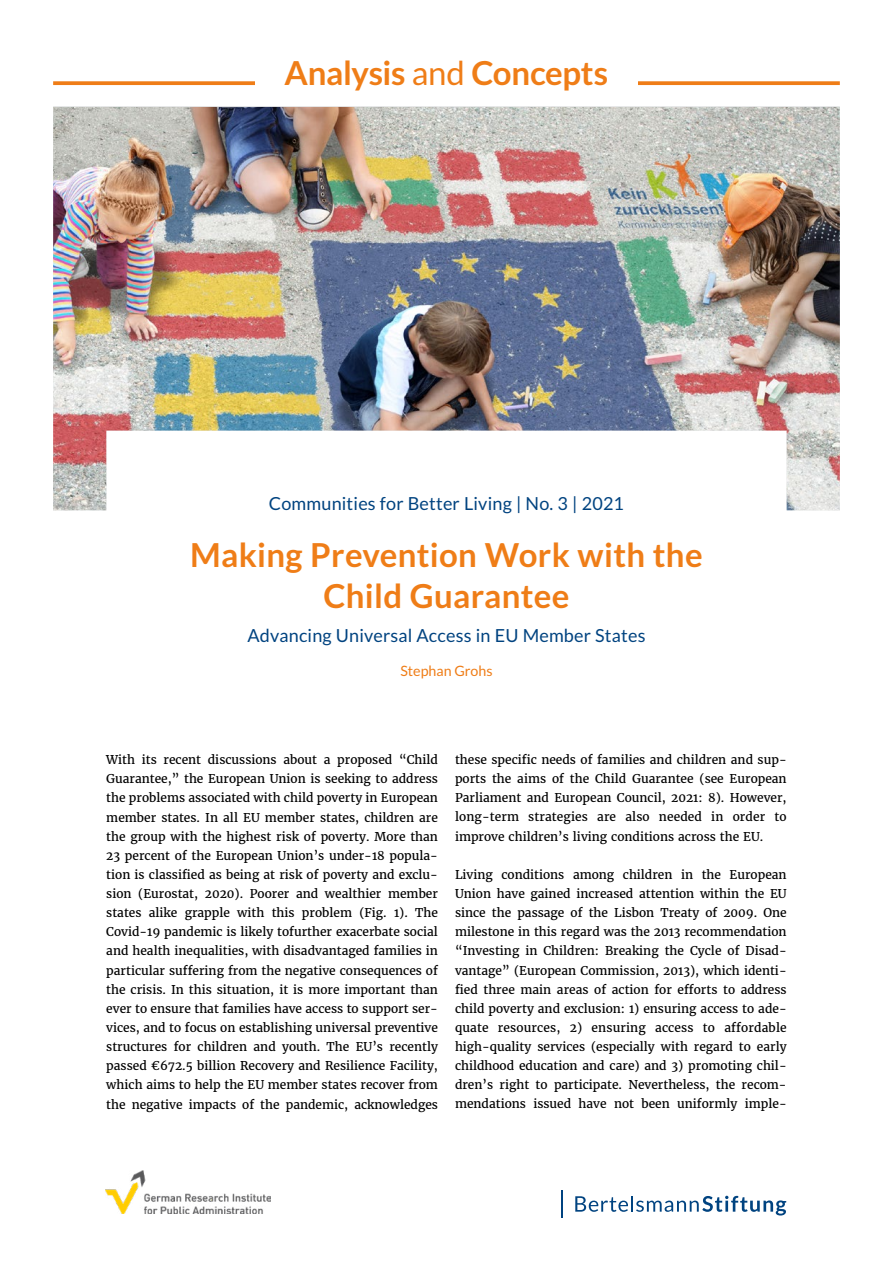
<style>
.page{position:relative;width:893px;height:1263px;background:#fff}
.page>*{position:absolute;margin:0;border:0;box-sizing:border-box;transform-origin:0 0}
.t1{font:700 33px/40.5px "Lato";letter-spacing:.01em;color:#ef7d17;text-align:center}
.t2{font:700 33px "Lato";letter-spacing:-.01em;color:#ef7d17}
.t3{font:18px "Lato";letter-spacing:.01em;color:#004380}
.t4{font:14.25px "Lato";color:#ef7d17}
.t5{font:12px/19.2px "Merriweather";color:#000;text-align:justify}
.s1{font-weight:400}
.s2{color:#fff}
</style>
<div class="page">
<img style="left:53px;top:107px;width:787px;height:403px">
<svg style="left:575px;top:1196px;width:211px;height:19px"></svg>
<hr style="left:561px;top:1190px;width:2px;height:27px;background:#004380">
<svg style="left:53px;top:81px;width:787px;height:4px;background:#f08628"></svg>
<div style="left:255px;top:49px;width:383px;height:36px;background:#fff"></div>
<img style="left:105px;top:1170px;width:166px;height:44px">
<h1 class="t2" style="left:285px;top:55px;width:325px">Analysis <span class="s1">and</span> Concepts</h1>
<h2 class="t3" style="left:269px;top:493px;width:357px">Communities for Better Living | No. 3 | 2021</h2>
<h1 class="t1" style="left:190px;top:535px;width:514px">Making Prevention Work with the<br>Child Guarantee</h1>
<h2 class="t3" style="left:247px;top:625px;width:400px">Advancing Universal Access in EU Member States</h2>
<p class="t4" style="left:400px;top:663px;width:94px">Stephan Grohs</p>
<p class="t5" style="left:106px;top:750px;width:333px">With its recent discussions about a proposed “Child Guarantee,” the European Union is seeking to address the problems associated with child poverty in European member states. In all EU member states, children are the group with the highest risk of poverty. More than 23 percent of the European Union’s under-18 popula&shy;tion is classified as being at risk of poverty and exclu&shy;sion (Eurostat, 2020). Poorer and wealthier member states alike grapple with this problem (Fig. 1). The Covid-19 pandemic is likely tofurther exacerbate social and health inequalities, with disadvantaged families in particular suffering from the negative consequences of the crisis. In this situation, it is more important than ever to ensure that families have access to support ser&shy;vices, and to focus on establishing universal preventive structures for children and youth. The EU’s recently passed €672.5 billion Recovery and Resilience Facility, which aims to help the EU member states recover from the negative impacts of the pandemic, acknowledges</p>
<p class="t5" style="left:455px;top:750px;width:333px">these specific needs of families and children and sup&shy;ports the aims of the Child Guarantee (see European Parliament and European Council, 2021: 8). However, long-term strategies are also needed in order to improve children’s living conditions across the EU. <span class="s2">F1</span></p>
<p class="t5" style="left:455px;top:865px;width:333px">Living conditions among children in the European Union have gained increased attention within the EU since the passage of the Lisbon Treaty of 2009. One milestone in this regard was the 2013 recommendation “Investing in Children: Breaking the Cycle of Disad&shy;vantage” (European Commission, 2013), which identi&shy;fied three main areas of action for efforts to address child poverty and exclusion: 1) ensuring access to ade&shy;quate resources, 2) ensuring access to affordable high-quality services (especially with regard to early childhood education and care) and 3) promoting chil&shy;dren’s right to participate. Nevertheless, the recom&shy;mendations issued have not been uniformly imple-</p>
</div>
